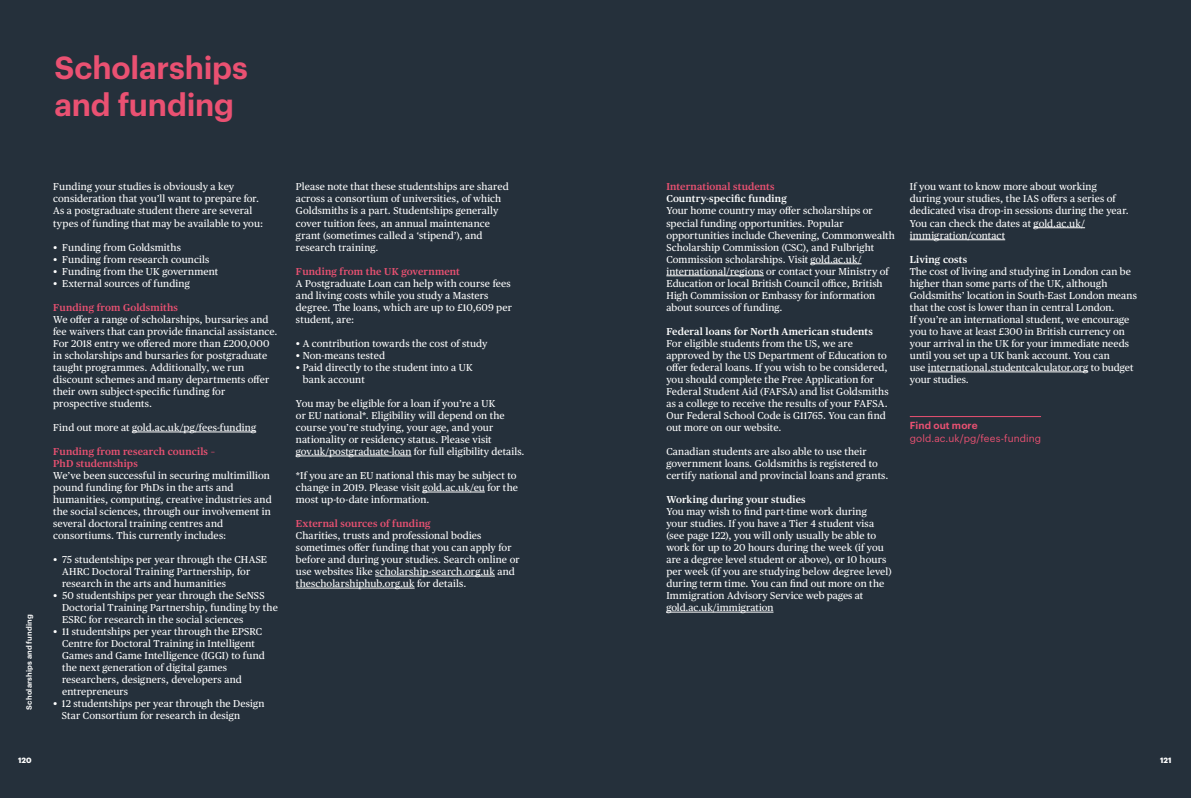
<style>
.page{position:relative;width:1191px;height:798px;background:#fff}
.page>*{position:absolute;margin:0;border:0;box-sizing:border-box;transform-origin:0 0}
.t1{font:600 31.25px/37.5px "Graphik";letter-spacing:-.005em;color:#ea5172}
.t2{font:10px/12px "Publico Text";letter-spacing:.01em;color:#fff}
.t3{font:600 10px/12px "Publico Text";letter-spacing:.015em;color:#ea5172}
.t4{font:600 10px "Publico Text";letter-spacing:.015em;color:#fff}
.t5{font:10px "Graphik";letter-spacing:.01em;color:#ea5172}
.t6{font:600 10px "Graphik";letter-spacing:.015em;color:#ea5172}
.t7{font:600 7.5px "Graphik";letter-spacing:.025em;color:#fff}
.t8{font:700 7.5px "Graphik";letter-spacing:.01em;color:#fff}
</style>
<div class="page">
<div style="left:0;top:0;width:1191px;height:797px;background:#25303b"></div>
<hr style="left:132px;top:431px;width:124px;height:1px;background:#fff">
<hr style="left:296px;top:455px;width:115px;height:1px;background:#fff">
<hr style="left:422px;top:491px;width:63px;height:1px;background:#fff">
<hr style="left:375px;top:575px;width:120px;height:1px;background:#fff">
<hr style="left:296px;top:587px;width:119px;height:1px;background:#fff">
<hr style="left:810px;top:263px;width:51px;height:1px;background:#fff">
<hr style="left:666px;top:275px;width:98px;height:1px;background:#fff">
<hr style="left:666px;top:611px;width:107px;height:1px;background:#fff">
<hr style="left:1033px;top:227px;width:52px;height:1px;background:#fff">
<hr style="left:909px;top:239px;width:96px;height:1px;background:#fff">
<hr style="left:928px;top:371px;width:160px;height:1px;background:#fff">
<hr style="left:909px;top:416px;width:132px;height:1px;background:#ea5172">
<h1 class="t1" style="left:54px;top:46px;width:195px">Scholarships and funding</h1>
<p class="t7" style="left:23px;top:709px;width:97px;rotate:-90deg">Scholarships and funding</p>
<p class="t2" style="left:53px;top:180px;width:211px">Funding your studies is obviously a key consideration that you’ll want to prepare for.<br>As a postgraduate student there are several types of funding that may be available to you:</p>
<p class="t2" style="left:53px;top:240px;width:129px">• Funding from Goldsmiths</p>
<p class="t2" style="left:53px;top:252px;width:158px">• Funding from research councils</p>
<p class="t2" style="left:53px;top:264px;width:166px">• Funding from the UK government</p>
<p class="t2" style="left:53px;top:276px;width:138px">• External sources of funding</p>
<p class="t3" style="left:53px;top:300px;width:126px">Funding from Goldsmiths</p>
<p class="t2" style="left:53px;top:312px;width:226px">We offer a range of scholarships, bursaries and fee waivers that can provide financial assistance.<br>For 2018 entry we offered more than £200,000 in scholarships and bursaries for postgraduate taught programmes. Additionally, we run discount schemes and many departments offer their own subject-specific funding for prospective students.</p>
<p class="t2" style="left:53px;top:420px;width:204px">Find out more at gold.ac.uk/pg/fees-funding</p>
<p class="t3" style="left:53px;top:444px;width:163px">Funding from research councils –<br>PhD studentships</p>
<p class="t2" style="left:53px;top:468px;width:220px">We’ve been successful in securing multimillion pound funding for PhDs in the arts and humanities, computing, creative industries and the social sciences, through our involvement in several doctoral training centres and consortiums. This currently includes:</p>
<p class="t2" style="left:62px;top:552px;width:207px;text-indent:-9px">• 75 studentships per year through the CHASE<br>AHRC Doctoral Training Partnership, for research in the arts and humanities</p>
<p class="t2" style="left:62px;top:588px;width:217px;text-indent:-9px">• 50 studentships per year through the SeNSS<br>Doctorial Training Partnership, funding by the<br>ESRC for research in the social sciences</p>
<p class="t2" style="left:62px;top:624px;width:204px;text-indent:-9px">• 11 studentships per year through the EPSRC Centre for Doctoral Training in Intelligent Games and Game Intelligence (IGGI) to fund the next generation of digital games researchers, designers, developers and entrepreneurs</p>
<p class="t2" style="left:62px;top:696px;width:204px;text-indent:-9px">• 12 studentships per year through the Design<br>Star Consortium for research in design</p>
<p class="t2" style="left:296px;top:180px;width:214px">Please note that these studentships are shared across a consortium of universities, of which Goldsmiths is a part. Studentships generally cover tuition fees, an annual maintenance grant (sometimes called a ‘stipend’), and research training.</p>
<p class="t3" style="left:296px;top:264px;width:165px">Funding from the UK government</p>
<p class="t2" style="left:296px;top:276px;width:218px">A Postgraduate Loan can help with course fees and living costs while you study a Masters degree. The loans, which are up to £10,609 per student, are:</p>
<p class="t2" style="left:296px;top:336px;width:193px">• A contribution towards the cost of study</p>
<p class="t2" style="left:296px;top:348px;width:91px">• Non-means tested</p>
<p class="t2" style="left:303px;top:360px;width:171px;text-indent:-7px">• Paid directly to the student into a UK bank account</p>
<p class="t2" style="left:296px;top:396px;width:230px">You may be eligible for a loan if you’re a UK<br>or EU national*. Eligibility will depend on the course you’re studying, your age, and your nationality or residency status. Please visit gov.uk/postgraduate-loan for full eligibility details.</p>
<p class="t2" style="left:296px;top:468px;width:223px">*If you are an EU national this may be subject to change in 2019. Please visit gold.ac.uk/eu for the most up-to-date information.</p>
<p class="t3" style="left:296px;top:516px;width:136px">External sources of funding</p>
<p class="t2" style="left:296px;top:528px;width:225px">Charities, trusts and professional bodies sometimes offer funding that you can apply for before and during your studies. Search online or use websites like scholarship-search.org.uk and thescholarshiphub.org.uk for details.</p>
<p class="t3" style="left:666px;top:180px;width:110px">International students</p>
<p class="t4" style="left:666px;top:191px;width:122px">Country-specific funding</p>
<p class="t2" style="left:666px;top:204px;width:230px">Your home country may offer scholarships or special funding opportunities. Popular opportunities include Chevening, Commonwealth Scholarship Commission (CSC), and Fulbright Commission scholarships. Visit gold.ac.uk/ international/regions or contact your Ministry of Education or local British Council office, British High Commission or Embassy for information about sources of funding.</p>
<p class="t4" style="left:666px;top:323px;width:208px">Federal loans for North American students</p>
<p class="t2" style="left:666px;top:336px;width:224px">For eligible students from the US, we are approved by the US Department of Education to offer federal loans. If you wish to be considered, you should complete the Free Application for Federal Student Aid (FAFSA) and list Goldsmiths as a college to receive the results of your FAFSA.<br>Our Federal School Code is G11765. You can find out more on our website.</p>
<p class="t2" style="left:666px;top:444px;width:224px">Canadian students are also able to use their government loans. Goldsmiths is registered to certify national and provincial loans and grants.</p>
<p class="t4" style="left:666px;top:491px;width:141px">Working during your studies</p>
<p class="t2" style="left:666px;top:504px;width:227px">You may wish to find part-time work during<br>your studies. If you have a Tier 4 student visa (see page 122), you will only usually be able to work for up to 20 hours during the week (if you are a degree level student or above), or 10 hours per week (if you are studying below degree level) during term time. You can find out more on the Immigration Advisory Service web pages at gold.ac.uk/immigration</p>
<p class="t2" style="left:909px;top:180px;width:221px">If you want to know more about working during your studies, the IAS offers a series of dedicated visa drop-in sessions during the year.<br>You can check the dates at gold.ac.uk/ immigration/contact</p>
<p class="t4" style="left:909px;top:251px;width:59px">Living costs</p>
<p class="t2" style="left:909px;top:264px;width:229px">The cost of living and studying in London can be higher than some parts of the UK, although Goldsmiths’ location in South-East London means that the cost is lower than in central London.<br>If you’re an international student, we encourage you to have at least £300 in British currency on your arrival in the UK for your immediate needs until you set up a UK bank account. You can<br>use international.studentcalculator.org to budget your studies.</p>
<p class="t6" style="left:909px;top:418px;width:69px">Find out more</p>
<p class="t5" style="left:909px;top:430px;width:133px">gold.ac.uk/pg/fees-funding</p>
<p class="t8" style="left:18px;top:753px;width:15px">120</p>
<p class="t8" style="left:1160px;top:753px;width:13px">121</p>
</div>
